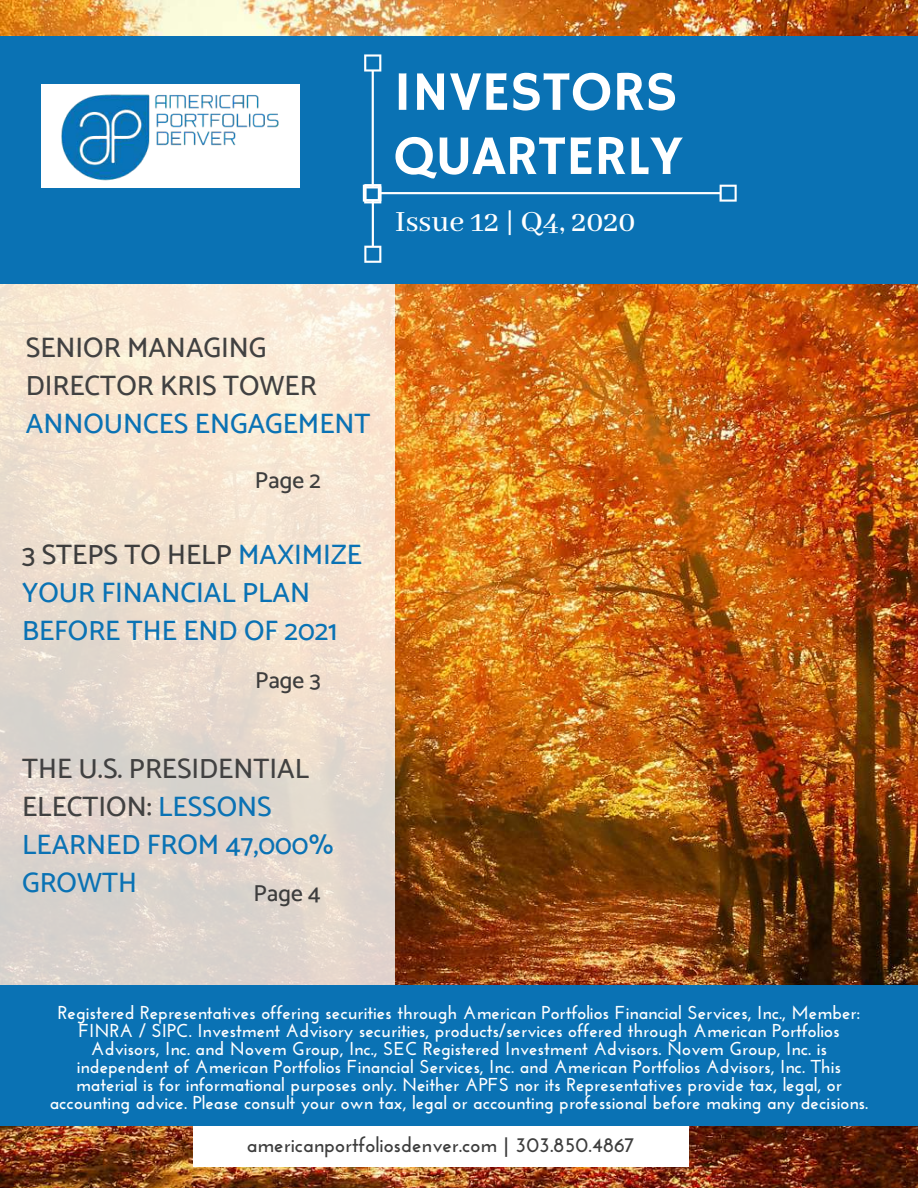
<style>
.page{position:relative;width:918px;height:1188px;background:#fff}
.page>*{position:absolute;margin:0;border:0;box-sizing:border-box;transform-origin:0 0}
.t1{font:55.95px/64.2px "Hammersmith One";color:#fff}
.t2{font:500 32.7px "Abhaya Libre";color:#fff}
.t3{font:500 28.05px/38.2px "Catamaran";color:#0a72b4}
.t4{font:500 28.05px/38.2px "Catamaran";color:#414141}
.t5{font:500 23.4px "Catamaran";color:#3d3d3d}
.t6{font:700 21px "Josefin Sans";color:#3d3d3d}
.t7{font:700 18.75px/18px "Josefin Sans";color:#fff;text-align:center}
.s1{color:#3d3d3d}
.s2{color:#414141}
</style>
<div class="page">
<img style="left:0;top:0;width:918px;height:1188px">
<svg style="left:0;top:284px;width:395px;height:701px;background:#ebded0"></svg>
<div style="left:0;top:37px;width:918px;height:247px;background:#0a72b4"></div>
<div style="left:193px;top:1080px;width:495px;height:87px;background:#fff"></div>
<div style="left:0;top:985px;width:918px;height:141px;background:#0a72b4"></div>
<div style="left:41px;top:84px;width:259px;height:104px;background:#fff"></div>
<svg style="left:363px;top:54px;width:374px;height:209px"></svg>
<img style="left:61px;top:94px;width:218px;height:87px">
<h1 class="t1" style="left:393px;top:62px;width:291px">INVESTORS<br>QUARTERLY</h1>
<h2 class="t2" style="left:395px;top:204px;width:242px">Issue 12 | Q4, 2020</h2>
<h3 class="t4" style="left:26px;top:328px;width:292px">SENIOR MANAGING<br>DIRECTOR KRIS TOWER</h3>
<h3 class="t3" style="left:26px;top:405px;width:346px">ANNOUNCES ENGAGEMENT</h3>
<p class="t5" style="left:255px;top:467px;width:67px">Page 2</p>
<h3 class="t3" style="left:22px;top:535px;width:341px"><span class="s1">3 STEPS TO HELP</span> MAXIMIZE<br>YOUR FINANCIAL PLAN<br>BEFORE THE END OF 2021</h3>
<p class="t5" style="left:255px;top:666px;width:67px">Page 3</p>
<h3 class="t3" style="left:22px;top:749px;width:313px"><span class="s2">THE U.S. PRESIDENTIAL<br>ELECTION:</span> LESSONS<br>LEARNED FROM 47,000%<br>GROWTH</h3>
<p class="t5" style="left:254px;top:879px;width:69px">Page 4</p>
<p class="t7" style="left:50px;top:1005px;width:820px">Registered Representatives offering securities through American Portfolios Financial Services, Inc., Member:<br>FINRA / SIPC. Investment Advisory securities, products/services offered through American Portfolios Advisors, Inc. and Novem Group, Inc., SEC Registered Investment Advisors. Novem Group, Inc. is independent of American Portfolios Financial Services, Inc. and American Portfolios Advisors, Inc. This material is for informational purposes only. Neither APFS nor its Representatives provide tax, legal, or accounting advice. Please consult your own tax, legal or accounting professional before making any decisions.</p>
<p class="t6" style="left:247px;top:1136px;width:389px">americanportfoliosdenver.com | 303.850.4867</p>
</div>
